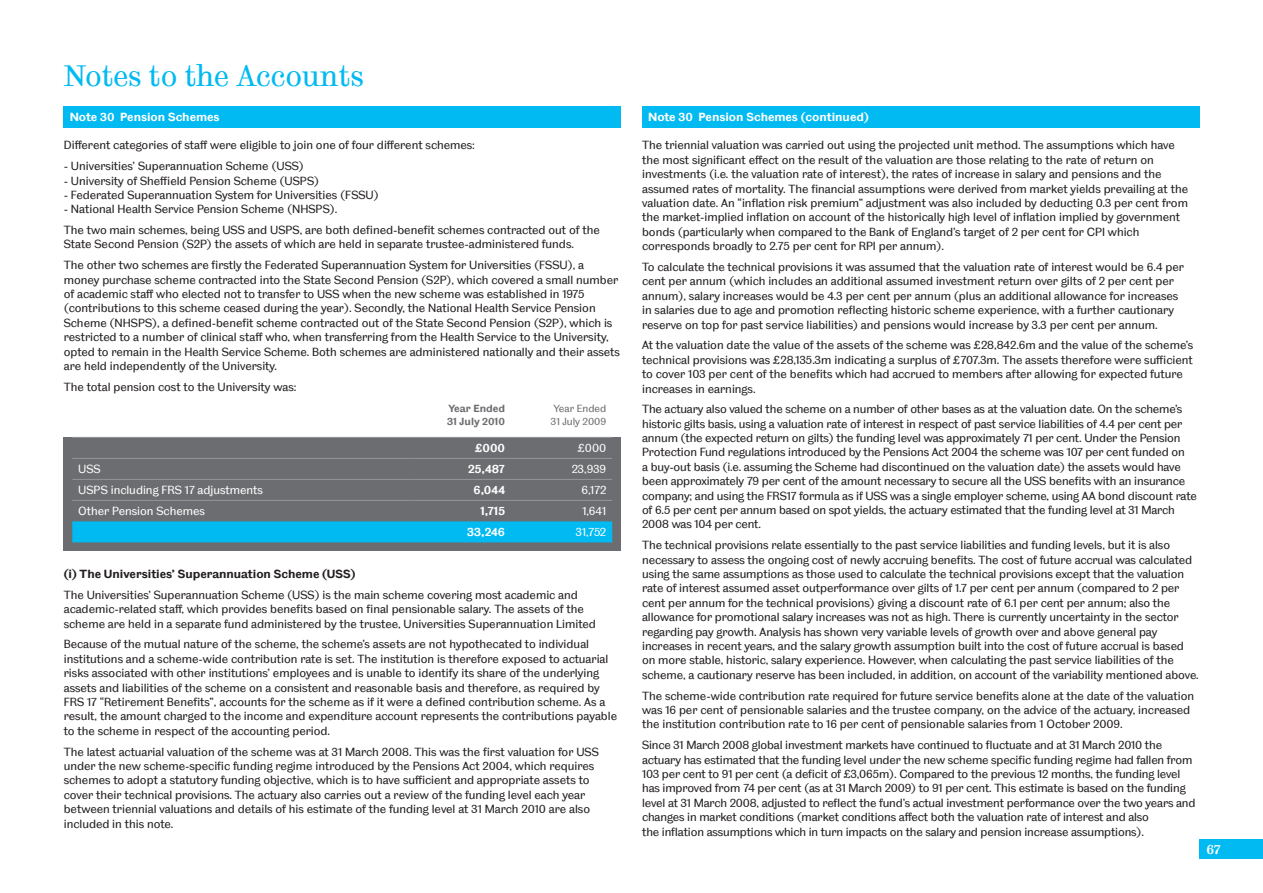
<style>
.page{position:relative;width:1263px;height:893px;background:#fff}
.page>*{position:absolute;margin:0;border:0;box-sizing:border-box;transform-origin:0 0}
.t1{font:30px "TUOS Stephenson";color:#00baf1}
.t2{font:700 13.5px "TUOS Stephenson";color:#fff}
.t3{font:12px/14.4px "TUOS Blake";color:#231f20}
.t4{font:700 12px "TUOS Blake";color:#fff}
.t5{font:12px "TUOS Blake";color:#fff}
.t6{font:700 12px "TUOS Blake";color:#231f20}
.t7{font:700 10.5px/12.6px "TUOS Blake";color:#6c6d70}
.t8{font:10.5px/12.6px "TUOS Blake";color:#6c6d70}
</style>
<div class="page">
<div style="left:1199px;top:840px;width:64px;height:19px;background:#00baf1"></div>
<div style="left:642px;top:106px;width:557px;height:22px;background:#00baf1"></div>
<div style="left:64px;top:106px;width:557px;height:22px;background:#00baf1"></div>
<div style="left:64px;top:437px;width:557px;height:114px;background:#6c6d70"></div>
<div style="left:72px;top:521px;width:540px;height:21px;background:#00baf1"></div>
<hr style="left:72px;top:437px;width:336px;height:1px;background:#939598">
<hr style="left:408px;top:437px;width:103px;height:1px;background:#939598">
<hr style="left:511px;top:437px;width:101px;height:1px;background:#939598">
<hr style="left:72px;top:458px;width:336px;height:1px;background:#939598">
<hr style="left:408px;top:458px;width:103px;height:1px;background:#939598">
<hr style="left:511px;top:458px;width:101px;height:1px;background:#939598">
<hr style="left:72px;top:479px;width:336px;height:1px;background:#939598">
<hr style="left:408px;top:479px;width:103px;height:1px;background:#939598">
<hr style="left:511px;top:479px;width:101px;height:1px;background:#939598">
<hr style="left:72px;top:500px;width:336px;height:1px;background:#939598">
<hr style="left:408px;top:500px;width:103px;height:1px;background:#939598">
<hr style="left:511px;top:500px;width:101px;height:1px;background:#939598">
<h1 class="t1" style="left:64px;top:57px;width:302px">Notes to the Accounts</h1>
<p class="t4" style="left:70px;top:109px;width:151px">Note 30 Pension Schemes</p>
<p class="t3" style="left:64px;top:138px;width:413px">Different categories of staff were eligible to join one of four different schemes:</p>
<p class="t3" style="left:64px;top:159px;width:242px">- Universities’ Superannuation Scheme (USS)</p>
<p class="t3" style="left:64px;top:173px;width:257px">- University of Sheffield Pension Scheme (USPS)</p>
<p class="t3" style="left:64px;top:187px;width:316px">- Federated Superannuation System for Universities (FSSU)</p>
<p class="t3" style="left:64px;top:199px;width:538px;line-height:20.7px">- National Health Service Pension Scheme (NHSPS).<br>The two main schemes, being USS and USPS, are both defined-benefit schemes contracted out of the</p>
<p class="t3" style="left:64px;top:234px;width:522px;line-height:20.9px">State Second Pension (S2P) the assets of which are held in separate trustee-administered funds.<br>The other two schemes are firstly the Federated Superannuation System for Universities (FSSU), a</p>
<p class="t3" style="left:64px;top:272px;width:558px">money purchase scheme contracted into the State Second Pension (S2P), which covered a small number of academic staff who elected not to transfer to USS when the new scheme was established in 1975 (contributions to this scheme ceased during the year). Secondly, the National Health Service Pension Scheme (NHSPS), a defined-benefit scheme contracted out of the State Second Pension (S2P), which is restricted to a number of clinical staff who, when transferring from the Health Service to the University, opted to remain in the Health Service Scheme. Both schemes are administered nationally and their assets are held independently of the University.</p>
<p class="t3" style="left:64px;top:379px;width:234px">The total pension cost to the University was:</p>
<p class="t7" style="left:447px;top:402px;width:59px">Year Ended<br>31 July 2010</p>
<p class="t8" style="left:551px;top:402px;width:57px">Year Ended<br>31 July 2009</p>
<p class="t4" style="left:475px;top:441px;width:31px">£000</p>
<p class="t5" style="left:578px;top:441px;width:30px">£000</p>
<p class="t5" style="left:78px;top:462px;width:24px">USS</p>
<p class="t4" style="left:468px;top:462px;width:38px">25,487</p>
<p class="t5" style="left:572px;top:462px;width:36px">23,939</p>
<p class="t5" style="left:78px;top:483px;width:186px">USPS including FRS 17 adjustments</p>
<p class="t4" style="left:474px;top:483px;width:33px">6,044</p>
<p class="t5" style="left:581px;top:483px;width:26px">6,172</p>
<p class="t5" style="left:78px;top:504px;width:128px">Other Pension Schemes</p>
<p class="t4" style="left:481px;top:504px;width:26px">1,715</p>
<p class="t5" style="left:582px;top:504px;width:25px">1,641</p>
<p class="t4" style="left:467px;top:525px;width:39px">33,246</p>
<p class="t5" style="left:576px;top:525px;width:32px">31,752</p>
<p class="t6" style="left:64px;top:566px;width:293px">(i) The Universities’ Superannuation Scheme (USS)</p>
<p class="t3" style="left:64px;top:587px;width:534px">The Universities’ Superannuation Scheme (USS) is the main scheme covering most academic and academic-related staff, which provides benefits based on final pensionable salary. The assets of the scheme are held in a separate fund administered by the trustee, Universities Superannuation Limited</p>
<p class="t3" style="left:64px;top:637px;width:555px">Because of the mutual nature of the scheme, the scheme’s assets are not hypothecated to individual institutions and a scheme-wide contribution rate is set. The institution is therefore exposed to actuarial risks associated with other institutions’ employees and is unable to identify its share of the underlying assets and liabilities of the scheme on a consistent and reasonable basis and therefore, as required by FRS 17 “Retirement Benefits”, accounts for the scheme as if it were a defined contribution scheme. As a result, the amount charged to the income and expenditure account represents the contributions payable to the scheme in respect of the accounting period.</p>
<p class="t3" style="left:64px;top:744px;width:536px">The latest actuarial valuation of the scheme was at 31 March 2008. This was the first valuation for USS under the new scheme-specific funding regime introduced by the Pensions Act 2004, which requires schemes to adopt a statutory funding objective, which is to have sufficient and appropriate assets to cover their technical provisions. The actuary also carries out a review of the funding level each year between triennial valuations and details of his estimate of the funding level at 31 March 2010 are also included in this note.</p>
<p class="t4" style="left:648px;top:109px;width:222px">Note 30 Pension Schemes (continued)</p>
<p class="t3" style="left:642px;top:138px;width:547px">The triennial valuation was carried out using the projected unit method. The assumptions which have the most significant effect on the result of the valuation are those relating to the rate of return on investments (i.e. the valuation rate of interest), the rates of increase in salary and pensions and the assumed rates of mortality. The financial assumptions were derived from market yields prevailing at the valuation date. An “inflation risk premium” adjustment was also included by deducting 0.3 per cent from the market-implied inflation on account of the historically high level of inflation implied by government bonds (particularly when compared to the Bank of England’s target of 2 per cent for CPI which corresponds broadly to 2.75 per cent for RPI per annum).</p>
<p class="t3" style="left:642px;top:259px;width:543px">To calculate the technical provisions it was assumed that the valuation rate of interest would be 6.4 per cent per annum (which includes an additional assumed investment return over gilts of 2 per cent per annum), salary increases would be 4.3 per cent per annum (plus an additional allowance for increases in salaries due to age and promotion reflecting historic scheme experience, with a further cautionary reserve on top for past service liabilities) and pensions would increase by 3.3 per cent per annum.</p>
<p class="t3" style="left:642px;top:338px;width:552px">At the valuation date the value of the assets of the scheme was £28,842.6m and the value of the scheme’s technical provisions was £28,135.3m indicating a surplus of £707.3m. The assets therefore were sufficient to cover 103 per cent of the benefits which had accrued to members after allowing for expected future increases in earnings.</p>
<p class="t3" style="left:642px;top:402px;width:556px">The actuary also valued the scheme on a number of other bases as at the valuation date. On the scheme’s historic gilts basis, using a valuation rate of interest in respect of past service liabilities of 4.4 per cent per annum (the expected return on gilts) the funding level was approximately 71 per cent. Under the Pension Protection Fund regulations introduced by the Pensions Act 2004 the scheme was 107 per cent funded on<br>a buy-out basis (i.e. assuming the Scheme had discontinued on the valuation date) the assets would have been approximately 79 per cent of the amount necessary to secure all the USS benefits with an insurance company; and using the FRS17 formula as if USS was a single employer scheme, using AA bond discount rate of 6.5 per cent per annum based on spot yields, the actuary estimated that the funding level at 31 March 2008 was 104 per cent.</p>
<p class="t3" style="left:642px;top:538px;width:558px">The technical provisions relate essentially to the past service liabilities and funding levels, but it is also necessary to assess the ongoing cost of newly accruing benefits. The cost of future accrual was calculated using the same assumptions as those used to calculate the technical provisions except that the valuation rate of interest assumed asset outperformance over gilts of 1.7 per cent per annum (compared to 2 per cent per annum for the technical provisions) giving a discount rate of 6.1 per cent per annum; also the allowance for promotional salary increases was not as high. There is currently uncertainty in the sector regarding pay growth. Analysis has shown very variable levels of growth over and above general pay increases in recent years, and the salary growth assumption built into the cost of future accrual is based on more stable, historic, salary experience. However, when calculating the past service liabilities of the scheme, a cautionary reserve has been included, in addition, on account of the variability mentioned above.</p>
<p class="t3" style="left:642px;top:688px;width:554px">The scheme-wide contribution rate required for future service benefits alone at the date of the valuation was 16 per cent of pensionable salaries and the trustee company, on the advice of the actuary, increased the institution contribution rate to 16 per cent of pensionable salaries from 1 October 2009.</p>
<p class="t3" style="left:642px;top:738px;width:555px">Since 31 March 2008 global investment markets have continued to fluctuate and at 31 March 2010 the actuary has estimated that the funding level under the new scheme specific funding regime had fallen from 103 per cent to 91 per cent (a deficit of £3,065m). Compared to the previous 12 months, the funding level has improved from 74 per cent (as at 31 March 2009) to 91 per cent. This estimate is based on the funding level at 31 March 2008, adjusted to reflect the fund’s actual investment performance over the two years and changes in market conditions (market conditions affect both the valuation rate of interest and also<br>the inflation assumptions which in turn impacts on the salary and pension increase assumptions).</p>
<p class="t2" style="left:1206px;top:841px;width:15px">67</p>
</div>
